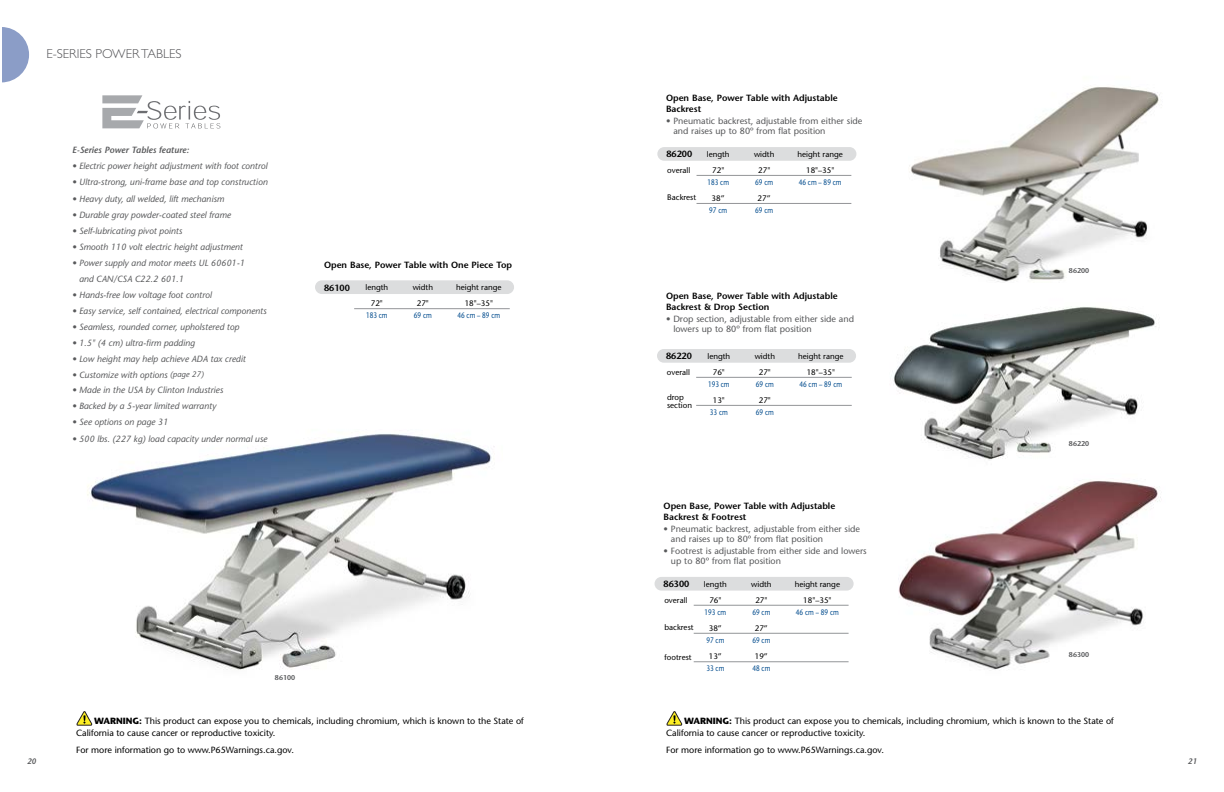
<style>
.page{position:relative;width:1224px;height:792px;background:#fff}
.page>*{position:absolute;margin:0;border:0;box-sizing:border-box;transform-origin:0 0}
.t1{font:300 13px "Gill Sans Std";color:#545457}
.t2{font:italic 500 9px/16px "Stone Sans Std";color:#58595b}
.t3{font:500 9px/12px "Stone Sans Std";color:#000}
.t4{font:500 9px/10px "Stone Sans Std";color:#58595b}
.t5{font:600 9px/11px "Stone Sans Std";color:#000}
.t6{font:italic 600 9px "Stone Sans Std";color:#58595b}
.t7{font:500 8px/8px "Stone Sans Std";color:#000}
.t8{font:500 8px "Stone Sans Std";color:#004b8d;scale:.8 1}
.t9{font:italic 600 8px "Stone Sans Std";color:#58595b}
.t10{font:600 7px "Stone Sans Std";color:#58595b}
.s1{font-size:8px}
.s2{font-weight:700}
.s3{font-weight:600}
</style>
<div class="page">
<img style="left:87px;top:434px;width:408px;height:236px">
<div style="left:657px;top:349px;width:199px;height:14px;background:#dcddde;border-radius:7px"></div>
<hr style="left:696px;top:377px;width:156px;height:1px;background:#939598">
<hr style="left:696px;top:405px;width:156px;height:1px;background:#939598">
<div style="left:315px;top:280px;width:199px;height:14px;background:#dcddde;border-radius:7px"></div>
<hr style="left:354px;top:308px;width:156px;height:1px;background:#939598">
<div style="left:657px;top:147px;width:199px;height:14px;background:#dcddde;border-radius:7px"></div>
<hr style="left:697px;top:175px;width:154px;height:1px;background:#939598">
<hr style="left:697px;top:203px;width:154px;height:1px;background:#939598">
<div style="left:655px;top:577px;width:199px;height:14px;background:#dcddde;border-radius:7px"></div>
<hr style="left:694px;top:605px;width:155px;height:1px;background:#939598">
<hr style="left:694px;top:633px;width:155px;height:1px;background:#939598">
<hr style="left:694px;top:662px;width:155px;height:1px;background:#939598">
<svg style="left:2px;top:27px;width:27px;height:55px"></svg>
<img style="left:909px;top:87px;width:251px;height:195px">
<img style="left:899px;top:481px;width:262px;height:189px">
<img style="left:892px;top:306px;width:264px;height:154px">
<svg style="left:102px;top:95px;width:118px;height:33px"></svg>
<svg style="left:76px;top:711px;width:17px;height:15px"></svg>
<svg style="left:666px;top:711px;width:17px;height:15px"></svg>
<h1 class="t1" style="left:46px;top:46px;width:137px">E-SERIES POWER TABLES</h1>
<p class="t6" style="left:72px;top:145px;width:118px">E-Series Power Tables feature:</p>
<p class="t2" style="left:72px;top:158px;width:197px">• Electric power height adjustment with foot control</p>
<p class="t2" style="left:72px;top:174px;width:197px">• Ultra-strong, uni-frame base and top construction</p>
<p class="t2" style="left:72px;top:190px;width:154px">• Heavy duty, all welded, lift mechanism</p>
<p class="t2" style="left:72px;top:206px;width:161px">• Durable gray powder-coated steel frame</p>
<p class="t2" style="left:72px;top:222px;width:112px">• Self-lubricating pivot points</p>
<p class="t2" style="left:72px;top:238px;width:172px">• Smooth 110 volt electric height adjustment</p>
<p class="t2" style="left:79px;top:254px;width:167px;text-indent:-7px">• Power supply and motor meets UL 60601-1 and CAN/CSA C22.2 601.1</p>
<p class="t2" style="left:72px;top:286px;width:141px">• Hands-free low voltage foot control</p>
<p class="t2" style="left:72px;top:302px;width:196px">• Easy service, self contained, electrical components</p>
<p class="t2" style="left:72px;top:318px;width:169px">• Seamless, rounded corner, upholstered top</p>
<p class="t2" style="left:72px;top:334px;width:124px">• 1.5" (4 cm) ultra-firm padding</p>
<p class="t2" style="left:72px;top:350px;width:175px">• Low height may help achieve ADA tax credit</p>
<p class="t2" style="left:72px;top:366px;width:133px">• Customize with options <span class="s1">(page 27)</span></p>
<p class="t2" style="left:72px;top:382px;width:153px">• Made in the USA by Clinton Industries</p>
<p class="t2" style="left:72px;top:398px;width:146px">• Backed by a 5-year limited warranty</p>
<p class="t2" style="left:72px;top:414px;width:98px">• See options on page 31</p>
<p class="t2" style="left:72px;top:430px;width:197px">• 500 lbs. (227 kg) load capacity under normal use</p>
<p class="t5" style="left:324px;top:259px;width:190px">Open Base, Power Table with One Piece Top</p>
<p class="t5" style="left:324px;top:282px;width:27px">86100</p>
<p class="t7" style="left:365px;top:283px;width:24px">length</p>
<p class="t7" style="left:413px;top:283px;width:22px">width</p>
<p class="t7" style="left:456px;top:283px;width:47px">height range</p>
<p class="t7" style="left:371px;top:299px;width:14px">72"</p>
<p class="t7" style="left:417px;top:299px;width:14px">27"</p>
<p class="t7" style="left:465px;top:299px;width:30px">18"–35"</p>
<p class="t8" style="left:366px;top:310px;width:29px">183 cm</p>
<p class="t8" style="left:414px;top:310px;width:24px">69 cm</p>
<p class="t8" style="left:457px;top:310px;width:55px">46 cm – 89 cm</p>
<p class="t10" style="left:275px;top:674px;width:22px">86100</p>
<p class="t3" style="left:76px;top:715px;width:449px;text-indent:18px"><span class="s2">WARNING:</span> This product can expose you to chemicals, including chromium, which is known to the State of<br>California to cause cancer or reproductive toxicity.</p>
<p class="t3" style="left:76px;top:744px;width:219px">For more information go to www.P65Warnings.ca.gov.</p>
<p class="t5" style="left:666px;top:92px;width:173px">Open Base, Power Table with Adjustable<br>Backrest</p>
<p class="t4" style="left:673px;top:115px;width:191px;text-indent:-7px"><span class="s3">•</span> Pneumatic backrest, adjustable from either side and raises up to 80º from flat position</p>
<p class="t5" style="left:666px;top:149px;width:27px">86200</p>
<p class="t7" style="left:667px;top:166px;width:25px">overall</p>
<p class="t7" style="left:667px;top:193px;width:30px">Backrest</p>
<p class="t7" style="left:707px;top:150px;width:24px">length</p>
<p class="t7" style="left:754px;top:150px;width:22px">width</p>
<p class="t7" style="left:798px;top:150px;width:47px">height range</p>
<p class="t7" style="left:712px;top:166px;width:14px">72"</p>
<p class="t7" style="left:758px;top:166px;width:14px">27"</p>
<p class="t7" style="left:806px;top:166px;width:30px">18"–35"</p>
<p class="t8" style="left:707px;top:177px;width:29px">183 cm</p>
<p class="t8" style="left:755px;top:177px;width:24px">69 cm</p>
<p class="t8" style="left:799px;top:177px;width:55px">46 cm – 89 cm</p>
<p class="t7" style="left:712px;top:194px;width:15px">38”</p>
<p class="t7" style="left:758px;top:194px;width:15px">27”</p>
<p class="t8" style="left:709px;top:205px;width:24px">97 cm</p>
<p class="t8" style="left:755px;top:205px;width:24px">69 cm</p>
<p class="t5" style="left:666px;top:290px;width:173px">Open Base, Power Table with Adjustable<br>Backrest &amp; Drop Section</p>
<p class="t4" style="left:673px;top:314px;width:182px;text-indent:-7px"><span class="s3">•</span> Drop section, adjustable from either side and lowers up to 80º from flat position</p>
<p class="t5" style="left:666px;top:351px;width:27px">86220</p>
<p class="t7" style="left:667px;top:368px;width:25px">overall</p>
<p class="t7" style="left:667px;top:393px;width:26px">drop section</p>
<p class="t7" style="left:707px;top:352px;width:24px">length</p>
<p class="t7" style="left:755px;top:352px;width:22px">width</p>
<p class="t7" style="left:798px;top:352px;width:47px">height range</p>
<p class="t7" style="left:713px;top:368px;width:14px">76"</p>
<p class="t7" style="left:759px;top:368px;width:14px">27"</p>
<p class="t7" style="left:807px;top:368px;width:30px">18"–35"</p>
<p class="t8" style="left:708px;top:379px;width:29px">193 cm</p>
<p class="t8" style="left:756px;top:379px;width:24px">69 cm</p>
<p class="t8" style="left:799px;top:379px;width:55px">46 cm – 89 cm</p>
<p class="t7" style="left:713px;top:396px;width:14px">13"</p>
<p class="t7" style="left:759px;top:396px;width:14px">27"</p>
<p class="t8" style="left:710px;top:407px;width:24px">33 cm</p>
<p class="t8" style="left:756px;top:407px;width:24px">69 cm</p>
<p class="t5" style="left:664px;top:501px;width:173px">Open Base, Power Table with Adjustable<br>Backrest &amp; Footrest</p>
<p class="t4" style="left:671px;top:524px;width:191px;text-indent:-7px"><span class="s3">•</span> Pneumatic backrest, adjustable from either side and raises up to 80º from flat position</p>
<p class="t4" style="left:671px;top:546px;width:197px;text-indent:-7px"><span class="s3">•</span> Footrest is adjustable from either side and lowers up to 80º from flat position</p>
<p class="t5" style="left:664px;top:578px;width:27px">86300</p>
<p class="t7" style="left:664px;top:596px;width:25px">overall</p>
<p class="t7" style="left:664px;top:623px;width:31px">backrest</p>
<p class="t7" style="left:665px;top:653px;width:29px">footrest</p>
<p class="t7" style="left:704px;top:580px;width:24px">length</p>
<p class="t7" style="left:751px;top:580px;width:22px">width</p>
<p class="t7" style="left:795px;top:580px;width:47px">height range</p>
<p class="t7" style="left:709px;top:596px;width:14px">76"</p>
<p class="t7" style="left:755px;top:596px;width:14px">27"</p>
<p class="t7" style="left:803px;top:596px;width:30px">18"–35"</p>
<p class="t8" style="left:705px;top:607px;width:29px">193 cm</p>
<p class="t8" style="left:752px;top:607px;width:24px">69 cm</p>
<p class="t8" style="left:796px;top:607px;width:55px">46 cm – 89 cm</p>
<p class="t7" style="left:709px;top:624px;width:15px">38”</p>
<p class="t7" style="left:755px;top:624px;width:15px">27”</p>
<p class="t8" style="left:706px;top:635px;width:24px">97 cm</p>
<p class="t8" style="left:752px;top:635px;width:24px">69 cm</p>
<p class="t7" style="left:709px;top:652px;width:15px">13”</p>
<p class="t7" style="left:755px;top:652px;width:15px">19”</p>
<p class="t8" style="left:706px;top:663px;width:24px">33 cm</p>
<p class="t8" style="left:752px;top:663px;width:24px">48 cm</p>
<p class="t10" style="left:1069px;top:266px;width:22px">86200</p>
<p class="t10" style="left:1069px;top:440px;width:22px">86220</p>
<p class="t10" style="left:1069px;top:651px;width:22px">86300</p>
<p class="t3" style="left:666px;top:715px;width:449px;text-indent:18px"><span class="s2">WARNING:</span> This product can expose you to chemicals, including chromium, which is known to the State of<br>California to cause cancer or reproductive toxicity.</p>
<p class="t3" style="left:666px;top:744px;width:219px">For more information go to www.P65Warnings.ca.gov.</p>
<p class="t9" style="left:27px;top:756px;width:11px">20</p>
<p class="t9" style="left:1188px;top:756px;width:11px">21</p>
</div>
